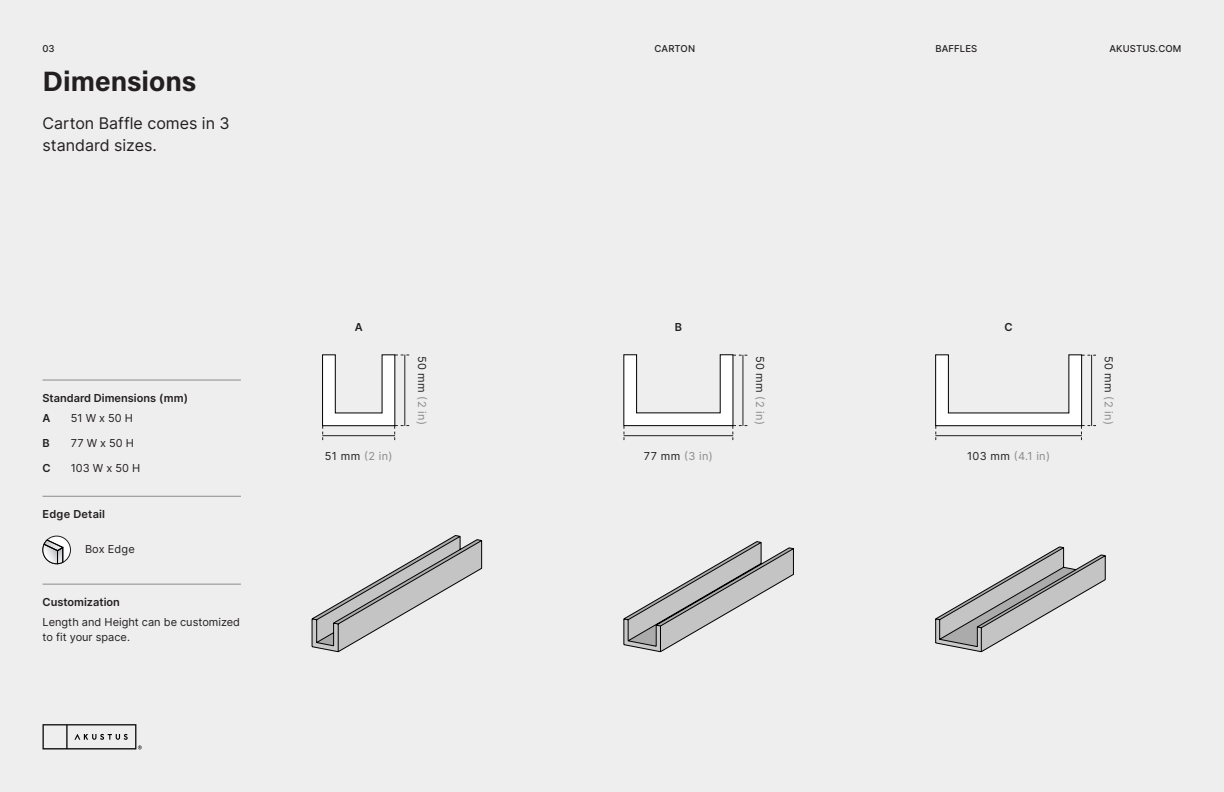
<style>
.page{position:relative;width:1224px;height:792px;background:#eee}
.page>*{position:absolute;margin:0;border:0;box-sizing:border-box;transform-origin:0 0}
.t1{font:700 28px "Acumin Pro";color:#231f20}
.t2{font:16px/22px "Inter";color:#231f20}
.t3{font:11px/15px "Inter";color:#231f20}
.t4{font:11px "Inter";letter-spacing:.03em;color:#8a8a8a}
.t5{font:600 11px "Inter";color:#231f20}
.t6{font:600 11px "Inter";letter-spacing:.02em;color:#231f20}
.t7{font:500 9.5px "Inter";letter-spacing:.01em;color:#231f20}
.s1{color:#231f20}
</style>
<div class="page">
<svg style="left:43px;top:724px;width:99px;height:25px"></svg>
<hr style="left:43px;top:584px;width:198px;height:1px;background:#8a8a8a">
<svg style="left:623px;top:541px;width:171px;height:111px"></svg>
<svg style="left:935px;top:546px;width:171px;height:106px"></svg>
<svg style="left:311px;top:535px;width:171px;height:117px"></svg>
<hr style="left:43px;top:496px;width:198px;height:1px;background:#8a8a8a">
<svg style="left:42px;top:535px;width:29px;height:29px"></svg>
<hr style="left:43px;top:380px;width:198px;height:1px;background:#8a8a8a">
<svg style="left:322px;top:354px;width:87px;height:86px"></svg>
<svg style="left:623px;top:354px;width:124px;height:86px"></svg>
<svg style="left:935px;top:354px;width:161px;height:86px"></svg>
<p class="t7" style="left:43px;top:41px;width:14px">03</p>
<h1 class="t1" style="left:43px;top:62px;width:155px">Dimensions</h1>
<p class="t2" style="left:43px;top:112px;width:189px">Carton Baffle comes in 3 standard sizes.</p>
<p class="t5" style="left:43px;top:390px;width:147px">Standard Dimensions (mm)</p>
<p class="t5" style="left:43px;top:410px;width:9px">A</p>
<p class="t5" style="left:43px;top:435px;width:9px">B</p>
<p class="t5" style="left:43px;top:460px;width:10px">C</p>
<p class="t3" style="left:71px;top:410px;width:64px">51 W x 50 H</p>
<p class="t3" style="left:71px;top:435px;width:65px">77 W x 50 H</p>
<p class="t3" style="left:71px;top:460px;width:71px">103 W x 50 H</p>
<p class="t6" style="left:43px;top:506px;width:64px">Edge Detail</p>
<p class="t3" style="left:85px;top:542px;width:51px">Box Edge</p>
<p class="t5" style="left:43px;top:594px;width:79px">Customization</p>
<p class="t3" style="left:43px;top:614px;width:199px">Length and Height can be customized to fit your space.</p>
<p class="t7" style="left:655px;top:41px;width:42px">CARTON</p>
<p class="t7" style="left:935px;top:41px;width:43px">BAFFLES</p>
<p class="t7" style="left:1110px;top:41px;width:73px">AKUSTUS.COM</p>
<p class="t5" style="left:355px;top:319px;width:9px">A</p>
<p class="t4" style="left:325px;top:448px;width:69px"><span class="s1">51 mm</span> (2 in)</p>
<p class="t5" style="left:675px;top:319px;width:9px">B</p>
<p class="t5" style="left:1005px;top:319px;width:10px">C</p>
<p class="t4" style="left:430px;top:356px;width:71px;rotate:90deg"><span class="s1">50 mm</span> (2 in)</p>
<p class="t4" style="left:768px;top:356px;width:71px;rotate:90deg"><span class="s1">50 mm</span> (2 in)</p>
<p class="t4" style="left:1117px;top:356px;width:71px;rotate:90deg"><span class="s1">50 mm</span> (2 in)</p>
<p class="t4" style="left:644px;top:448px;width:70px"><span class="s1">77 mm</span> (3 in)</p>
<p class="t4" style="left:967px;top:448px;width:84px"><span class="s1">103 mm</span> (4.1 in)</p>
</div>
